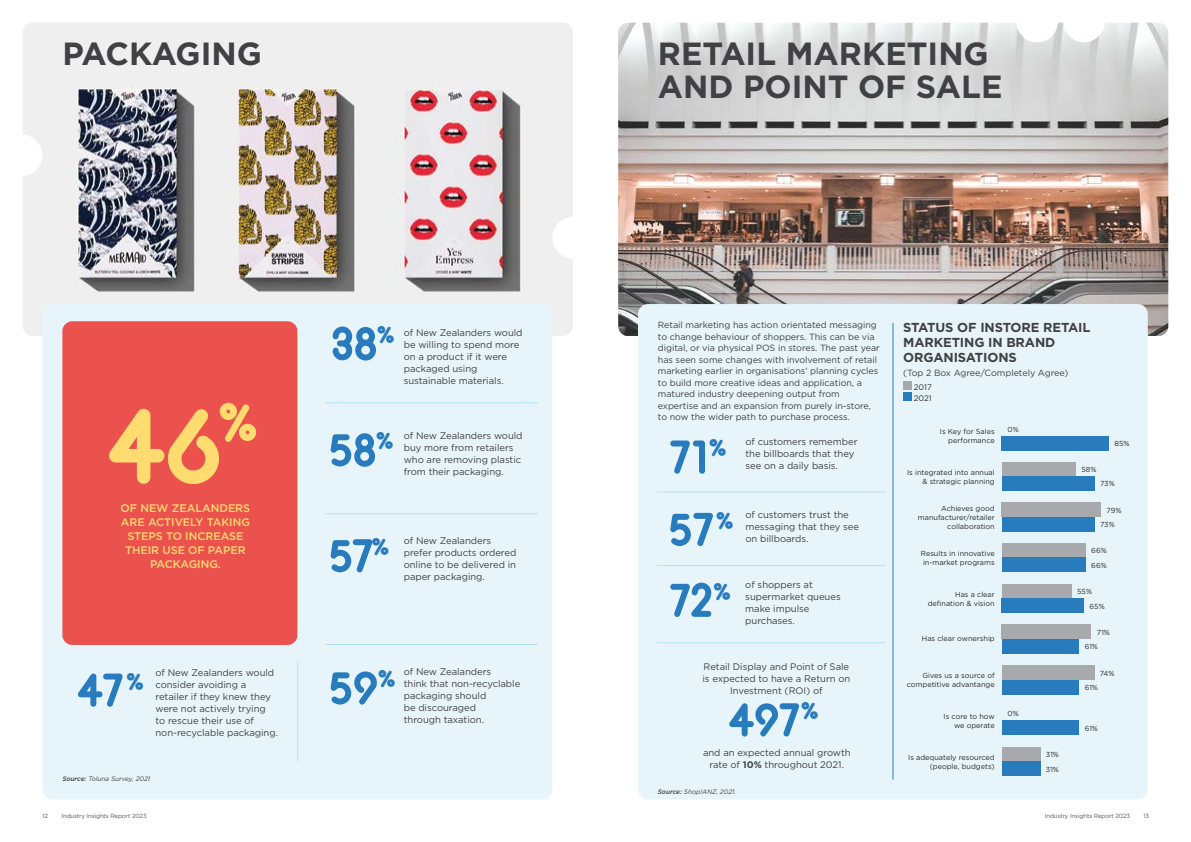
<style>
.page{position:relative;width:1191px;height:842px;background:#fff}
.page>*{position:absolute;margin:0;border:0;box-sizing:border-box;transform-origin:0 0}
.t1{font:113px "Locus Sans";color:#ffdb70}
.t2{font:50px/106px "Locus Sans";letter-spacing:-.06em;color:#287bbd;text-align:justify}
.t3{font:700 32px/33px "Gotham";color:#414042}
.t4{font:25px "Locus Sans";color:#287bbd}
.t5{font:700 13px/15px "Gotham";letter-spacing:-.01em;color:#414042}
.t6{font:500 11px/14px "Gotham";letter-spacing:-.005em;color:#ffdb70;text-align:center}
.t7{font:9.5px/12px "Gotham";letter-spacing:-.005em;color:#414042}
.t8{font:9px/11.5px "Gotham";letter-spacing:-.005em;color:#414042}
.t9{font:8px/11px "Gotham";color:#292829}
.t10{font:7.3px/9px "Gotham";color:#292829;text-align:right}
.t11{font:italic 6.5px "Gotham";letter-spacing:-.005em;color:#414042}
.t12{font:6px "Gotham";letter-spacing:-.02em;color:#58595b}
.s1{font-weight:500}
.s2{font-weight:700}
</style>
<div class="page">
<img style="left:23px;top:23px;width:550px;height:313px">
<img style="left:618px;top:23px;width:550px;height:313px">
<div style="left:638px;top:304px;width:509px;height:495px;background:#e7f5fb;border-radius:10px"></div>
<div style="left:43px;top:304px;width:509px;height:495px;background:#e7f5fb;border-radius:10px"></div>
<div style="left:62px;top:321px;width:235px;height:324px;background:#eb514d;border-radius:10px"></div>
<div style="left:1001px;top:436px;width:107px;height:14px;background:#287bbd"></div>
<div style="left:1001px;top:462px;width:74px;height:14px;background:#a7a9ac"></div>
<div style="left:1001px;top:476px;width:93px;height:15px;background:#287bbd"></div>
<div style="left:1001px;top:502px;width:100px;height:15px;background:#a7a9ac"></div>
<div style="left:1001px;top:517px;width:93px;height:14px;background:#287bbd"></div>
<div style="left:1001px;top:543px;width:84px;height:15px;background:#a7a9ac"></div>
<div style="left:1001px;top:558px;width:84px;height:14px;background:#287bbd"></div>
<div style="left:1001px;top:584px;width:70px;height:14px;background:#a7a9ac"></div>
<div style="left:1001px;top:598px;width:82px;height:15px;background:#287bbd"></div>
<div style="left:1001px;top:625px;width:90px;height:14px;background:#a7a9ac"></div>
<div style="left:1001px;top:639px;width:77px;height:15px;background:#287bbd"></div>
<div style="left:1001px;top:665px;width:93px;height:15px;background:#a7a9ac"></div>
<div style="left:1001px;top:680px;width:77px;height:14px;background:#287bbd"></div>
<div style="left:1001px;top:721px;width:77px;height:14px;background:#287bbd"></div>
<div style="left:1001px;top:747px;width:39px;height:14px;background:#a7a9ac"></div>
<div style="left:1001px;top:761px;width:39px;height:15px;background:#287bbd"></div>
<hr style="left:325px;top:402px;width:213px;height:1px;background:#b3e3f4">
<hr style="left:325px;top:513px;width:213px;height:1px;background:#b3e3f4">
<hr style="left:325px;top:644px;width:213px;height:1px;background:#b3e3f4">
<hr style="left:297px;top:660px;width:1px;height:101px;background:#b3e3f4">
<div style="left:1016px;top:0;width:42px;height:42px;background:#fff;border-radius:50%"></div>
<div style="left:1063px;top:0;width:41px;height:42px;background:#fff;border-radius:50%"></div>
<hr style="left:657px;top:642px;width:228px;height:1px;background:#b3e3f4">
<hr style="left:657px;top:565px;width:228px;height:1px;background:#b3e3f4">
<hr style="left:657px;top:491px;width:228px;height:1px;background:#b3e3f4">
<hr style="left:892px;top:323px;width:1px;height:457px;background:#287bbd">
<div style="left:552px;top:217px;width:42px;height:42px;background:#fff;border-radius:50%"></div>
<div style="left:0;top:134px;width:43px;height:42px;background:#fff;border-radius:50%"></div>
<div style="left:903px;top:382px;width:8px;height:8px;background:#a7a9ac"></div>
<div style="left:903px;top:393px;width:8px;height:8px;background:#287bbd"></div>
<h3 class="t3" style="left:62px;top:37px;width:201px">PACKAGING</h3>
<h1 class="t1" style="left:103px;top:378px;width:157px">46<sup>%</sup></h1>
<p class="t6" style="left:121px;top:500px;width:131px">OF NEW ZEALANDERS<br>ARE ACTIVELY TAKING<br>STEPS TO INCREASE<br>THEIR USE OF PAPER<br>PACKAGING.</p>
<h2 class="t2" style="left:75px;top:636px;width:70px">47<sup>%</sup></h2>
<p class="t7" style="left:155px;top:666px;width:124px">of New Zealanders would consider avoiding a retailer if they knew they were not actively trying to rescue their use of non-recyclable packaging.</p>
<p class="t11" style="left:62px;top:774px;width:89px"><span class="s1">Source:</span> Toluna Survey, 2021</p>
<h2 class="t2" style="left:328px;top:290px;width:69px">38<sup>% </sup>58<sup>% </sup>57<sup>%</sup></h2>
<p class="t7" style="left:404px;top:326px;width:120px">of New Zealanders would be willing to spend more on a product if it were packaged using sustainable materials.</p>
<p class="t7" style="left:404px;top:429px;width:120px">of New Zealanders would buy more from retailers who are removing plastic from their packaging.</p>
<p class="t7" style="left:404px;top:535px;width:114px">of New Zealanders prefer products ordered online to be delivered in paper packaging.</p>
<h2 class="t2" style="left:328px;top:634px;width:69px">59<sup>%</sup></h2>
<p class="t7" style="left:404px;top:666px;width:118px">of New Zealanders<br>think that non-recyclable packaging should<br>be discouraged<br>through taxation.</p>
<h3 class="t3" style="left:658px;top:37px;width:346px">RETAIL MARKETING<br>AND POINT OF SALE</h3>
<p class="t8" style="left:658px;top:319px;width:223px">Retail marketing has action orientated messaging to change behaviour of shoppers. This can be via digital, or via physical POS in stores. The past year has seen some changes with involvement of retail marketing earlier in organisations’ planning cycles to build more creative ideas and application, a matured industry deepening output from expertise and an expansion from purely in-store, to now the wider path to purchase process.</p>
<h3 class="t5" style="left:903px;top:319px;width:189px">STATUS OF INSTORE RETAIL<br>MARKETING IN BRAND<br>ORGANISATIONS</h3>
<p class="t8" style="left:903px;top:367px;width:167px">(Top 2 Box Agree/Completely Agree)</p>
<p class="t9" style="left:913px;top:381px;width:20px">2017<br>2021</p>
<h2 class="t2" style="left:668px;top:403px;width:61px">71<sup>%</sup></h2>
<p class="t7" style="left:745px;top:435px;width:114px">of customers remember the billboards that they see on a daily basis.</p>
<h2 class="t2" style="left:668px;top:476px;width:68px">57<sup>%</sup></h2>
<p class="t7" style="left:745px;top:509px;width:115px">of customers trust the messaging that they see on billboards.</p>
<h2 class="t2" style="left:668px;top:546px;width:47px">72</h2>
<h3 class="t4" style="left:713px;top:576px;width:20px">%</h3>
<p class="t7" style="left:745px;top:579px;width:97px">of shoppers at supermarket queues make impulse</p>
<p class="t7" style="left:745px;top:615px;width:51px">purchases.</p>
<p class="t7" style="left:702px;top:660px;width:149px;text-align:center">Retail Display and Point of Sale is expected to have a Return on<br>Investment (ROI) of</p>
<h2 class="t2" style="left:727px;top:666px;width:94px">497<sup>%</sup></h2>
<p class="t7" style="left:703px;top:747px;width:149px;text-align:center">and an expected annual growth rate of <span class="s2">10%</span> throughout 2021.</p>
<p class="t11" style="left:658px;top:787px;width:80px"><span class="s1">Source:</span> Shop!ANZ, 2021.</p>
<p class="t10" style="left:940px;top:427px;width:56px">Is Key for Sales performance</p>
<p class="t10" style="left:1007px;top:424px;width:13px">0%</p>
<p class="t10" style="left:1114px;top:439px;width:17px">85%</p>
<p class="t10" style="left:907px;top:467px;width:89px">Is integrated into annual &amp; strategic planning</p>
<p class="t10" style="left:918px;top:504px;width:78px">Achieves good manufacturer/retailer collaboration</p>
<p class="t10" style="left:920px;top:549px;width:75px;text-align:left">Results in innovative in-market programs</p>
<p class="t10" style="left:927px;top:589px;width:68px">Has a clear defination &amp; vision</p>
<p class="t10" style="left:922px;top:633px;width:74px">Has clear ownership</p>
<p class="t10" style="left:906px;top:671px;width:89px">Gives us a source of competitive advantange</p>
<p class="t10" style="left:943px;top:712px;width:53px">Is core to how we operate</p>
<p class="t10" style="left:908px;top:753px;width:88px">Is adequately resourced (people, budgets)</p>
<p class="t10" style="left:1007px;top:709px;width:13px">0%</p>
<p class="t10" style="left:1045px;top:750px;width:15px">31%</p>
<p class="t10" style="left:1045px;top:764px;width:15px">31%</p>
<p class="t10" style="left:1081px;top:464px;width:17px">58%</p>
<p class="t10" style="left:1100px;top:479px;width:16px">73%</p>
<p class="t10" style="left:1100px;top:520px;width:16px">73%</p>
<p class="t10" style="left:1091px;top:560px;width:17px">66%</p>
<p class="t10" style="left:1089px;top:601px;width:17px">65%</p>
<p class="t10" style="left:1084px;top:642px;width:15px">61%</p>
<p class="t10" style="left:1084px;top:683px;width:15px">61%</p>
<p class="t10" style="left:1084px;top:723px;width:15px">61%</p>
<p class="t10" style="left:1106px;top:505px;width:17px">79%</p>
<p class="t10" style="left:1091px;top:546px;width:17px">66%</p>
<p class="t10" style="left:1077px;top:587px;width:17px">55%</p>
<p class="t10" style="left:1096px;top:628px;width:15px">71%</p>
<p class="t10" style="left:1099px;top:668px;width:16px">74%</p>
<p class="t12" style="left:43px;top:812px;width:7px">12</p>
<p class="t12" style="left:61px;top:812px;width:87px">Industry Insights Report 2023</p>
<p class="t12" style="left:1045px;top:812px;width:87px">Industry Insights Report 2023</p>
<p class="t12" style="left:1143px;top:812px;width:7px">13</p>
</div>
